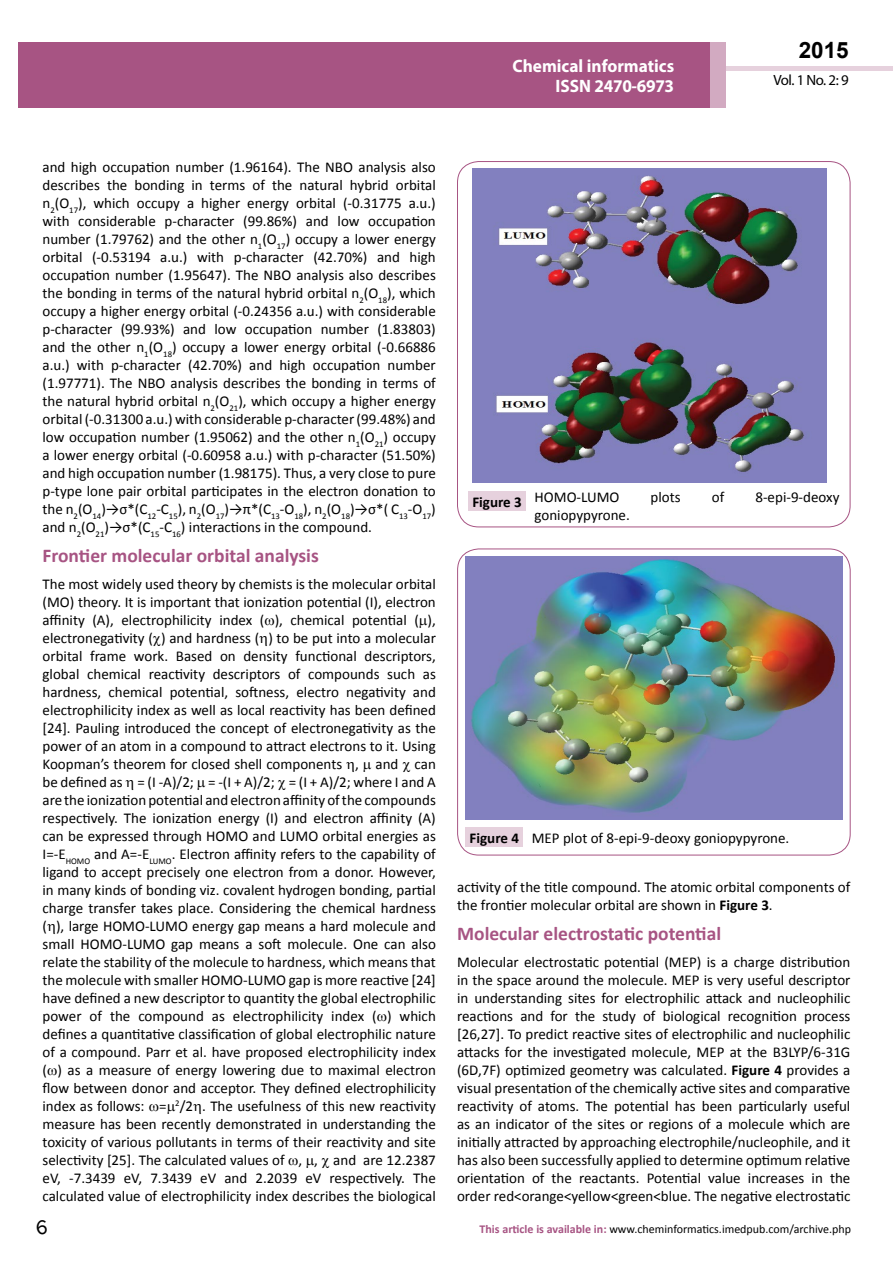
<style>
.page{position:relative;width:893px;height:1263px;background:#fff}
.page>*{position:absolute;margin:0;border:0;box-sizing:border-box;transform-origin:0 0}
.t1{font:25.5px "Tunga";color:#000}
.t2{font:700 22.5px "Arial";color:#000}
.t3{font:700 19.5px "Calibri";color:#a75483}
.t4{font:700 18px/19.8px "Myriad Pro";color:#fff;text-align:right;scale:.96 1}
.t5{font:15px/18px "Calibri";color:#000;text-align:justify}
.t6{font:700 15px "Calibri";color:#000}
.t7{font:14.85px "Myriad Pro";color:#000}
.t8{font:12px "Calibri";color:#000}
.s1{font-weight:700}
.s2{font-weight:700;color:#a75483}
</style>
<div class="page">
<div style="left:722px;top:66px;width:171px;height:5px;background:#e6d1dd"></div>
<div style="left:710px;top:42px;width:15px;height:66px;background:#d2aac1"></div>
<div style="left:19px;top:42px;width:691px;height:66px;background:#a75483"></div>
<img style="left:472px;top:168px;width:354px;height:315px">
<div style="left:468px;top:491px;width:58px;height:20px;background:#e6d1dd"></div>
<img style="left:465px;top:557px;width:377px;height:262px">
<div style="left:465px;top:827px;width:58px;height:20px;background:#e6d1dd"></div>
<div style="left:457px;top:549px;width:393px;height:306px;border:1px solid #a75483;border-radius:21px"></div>
<p class="t4" style="left:512px;top:55px;width:170px">Chemical informatics<br>ISSN 2470-6973</p>
<h2 class="t2" style="left:799px;top:35px;width:52px">2015</h2>
<p class="t7" style="left:773px;top:71px;width:77px">Vol. 1 No. 2: 9</p>
<p class="t5" style="left:43px;top:158px;width:395px">and high occupation number (1.96164). The NBO analysis also describes the bonding in terms of the natural hybrid orbital n<sub>2</sub>(O<sub>17</sub>), which occupy a higher energy orbital (-0.31775 a.u.) with considerable p-character (99.86%) and low occupation number (1.79762) and the other n<sub>1</sub>(O<sub>17</sub>) occupy a lower energy orbital (-0.53194 a.u.) with p-character (42.70%) and high occupation number (1.95647). The NBO analysis also describes the bonding in terms of the natural hybrid orbital n<sub>2</sub>(O<sub>18</sub>), which occupy a higher energy orbital (-0.24356 a.u.) with considerable p-character (99.93%) and low occupation number (1.83803) and the other n<sub>1</sub>(O<sub>18</sub>) occupy a lower energy orbital (-0.66886 a.u.) with p-character (42.70%) and high occupation number (1.97771). The NBO analysis describes the bonding in terms of the natural hybrid orbital n<sub>2</sub>(O<sub>21</sub>), which occupy a higher energy orbital (-0.31300 a.u.) with considerable p-character(99.48%) and low occupation number (1.95062) and the other n<sub>1</sub>(O<sub>21</sub>) occupy a lower energy orbital (-0.60958 a.u.) with p-character (51.50%) and high occupation number (1.98175). Thus, a very close to pure p-type lone pair orbital participates in the electron donation to the n<sub>2</sub>(O<sub>14</sub>)→σ*(C<sub>12</sub>-C<sub>15</sub>), n<sub>2</sub>(O<sub>17</sub>)→π*(C<sub>13</sub>-O<sub>18</sub>), n<sub>2</sub>(O<sub>18</sub>)→σ*( C<sub>13</sub>-O<sub>17</sub>) and n<sub>2</sub>(O<sub>21</sub>)→σ*(C<sub>15</sub>-C<sub>16</sub>) interactions in the compound.</p>
<h3 class="t3" style="left:43px;top:543px;width:278px">Frontier molecular orbital analysis</h3>
<p class="t5" style="left:43px;top:575px;width:395px">The most widely used theory by chemists is the molecular orbital (MO) theory. It is important that ionization potential (I), electron affinity (A), electrophilicity index ( ), chemical potential ( ), electronegativity ( ) and hardness ( ) to be put into a molecular orbital frame work. Based on density functional descriptors, global chemical reactivity descriptors of compounds such as hardness, chemical potential, softness, electro negativity and electrophilicity index as well as local reactivity has been defined [24]. Pauling introduced the concept of electronegativity as the power of an atom in a compound to attract electrons to it. Using Koopman’s theorem for closed shell components , and can be defined as = (I -A)/2; = -(I + A)/2; = (I + A)/2; where I and A are the ionization potential and electron affinity ofthe compounds respectively. The ionization energy (I) and electron affinity (A) can be expressed through HOMO and LUMO orbital energies as I=-E<sub>HOMO</sub> and A=-E<sub>LUMO</sub>. Electron affinity refers to the capability of ligand to accept precisely one electron from a donor. However, in many kinds of bonding viz. covalent hydrogen bonding, partial charge transfer takes place. Considering the chemical hardness ( ), large HOMO-LUMO energy gap means a hard molecule and small HOMO-LUMO gap means a soft molecule. One can also relate the stability of the molecule to hardness, which means that the molecule with smaller HOMO-LUMO gap is more reactive [24] have defined a new descriptor to quantity the global electrophilic power of the compound as electrophilicity index ( ) which defines a quantitative classification of global electrophilic nature of a compound. Parr et al. have proposed electrophilicity index ( ) as a measure of energy lowering due to maximal electron flow between donor and acceptor. They defined electrophilicity index as follows: = <sup>2</sup>/2 . The usefulness of this new reactivity measure has been recently demonstrated in understanding the toxicity of various pollutants in terms of their reactivity and site selectivity [25]. The calculated values of , , and are 12.2387 eV, -7.3439 eV, 7.3439 eV and 2.2039 eV respectively. The calculated value of electrophilicity index describes the biological</p>
<p class="t6" style="left:472px;top:492px;width:51px">Figure 3</p>
<p class="t5" style="left:535px;top:488px;width:86px">HOMO-LUMO</p>
<p class="t5" style="left:651px;top:488px;width:32px">plots</p>
<p class="t5" style="left:712px;top:488px;width:14px">of</p>
<p class="t5" style="left:755px;top:488px;width:86px">8-epi-9-deoxy</p>
<p class="t5" style="left:535px;top:506px;width:97px">goniopypyrone.</p>
<p class="t5" style="left:470px;top:829px;width:321px"><span class="s1">Figure 4</span> MEP plot of 8-epi-9-deoxy goniopypyrone.</p>
<p class="t5" style="left:457px;top:878px;width:395px">activity of the title compound. The atomic orbital components of the frontier molecular orbital are shown in <span class="s1">Figure 3</span>.</p>
<h3 class="t3" style="left:457px;top:921px;width:265px">Molecular electrostatic potential</h3>
<p class="t5" style="left:457px;top:953px;width:395px">Molecular electrostatic potential (MEP) is a charge distribution in the space around the molecule. MEP is very useful descriptor in understanding sites for electrophilic attack and nucleophilic reactions and for the study of biological recognition process [26,27]. To predict reactive sites of electrophilic and nucleophilic attacks for the investigated molecule, MEP at the B3LYP/6-31G (6D,7F) optimized geometry was calculated. <span class="s1">Figure 4</span> provides a visual presentation of the chemically active sites and comparative reactivity of atoms. The potential has been particularly useful as an indicator of the sites or regions of a molecule which are initially attracted by approaching electrophile/nucleophile, and it has also been successfully applied to determine optimum relative orientation of the reactants. Potential value increases in the order red&lt;orange&lt;yellow&lt;green&lt;blue. The negative electrostatic</p>
<h1 class="t1" style="left:36px;top:1210px;width:14px">6</h1>
<p class="t8" style="left:480px;top:1221px;width:373px"><span class="s2">This article is available in:</span> www.cheminformatics.imedpub.com/archive.php</p>
</div>
